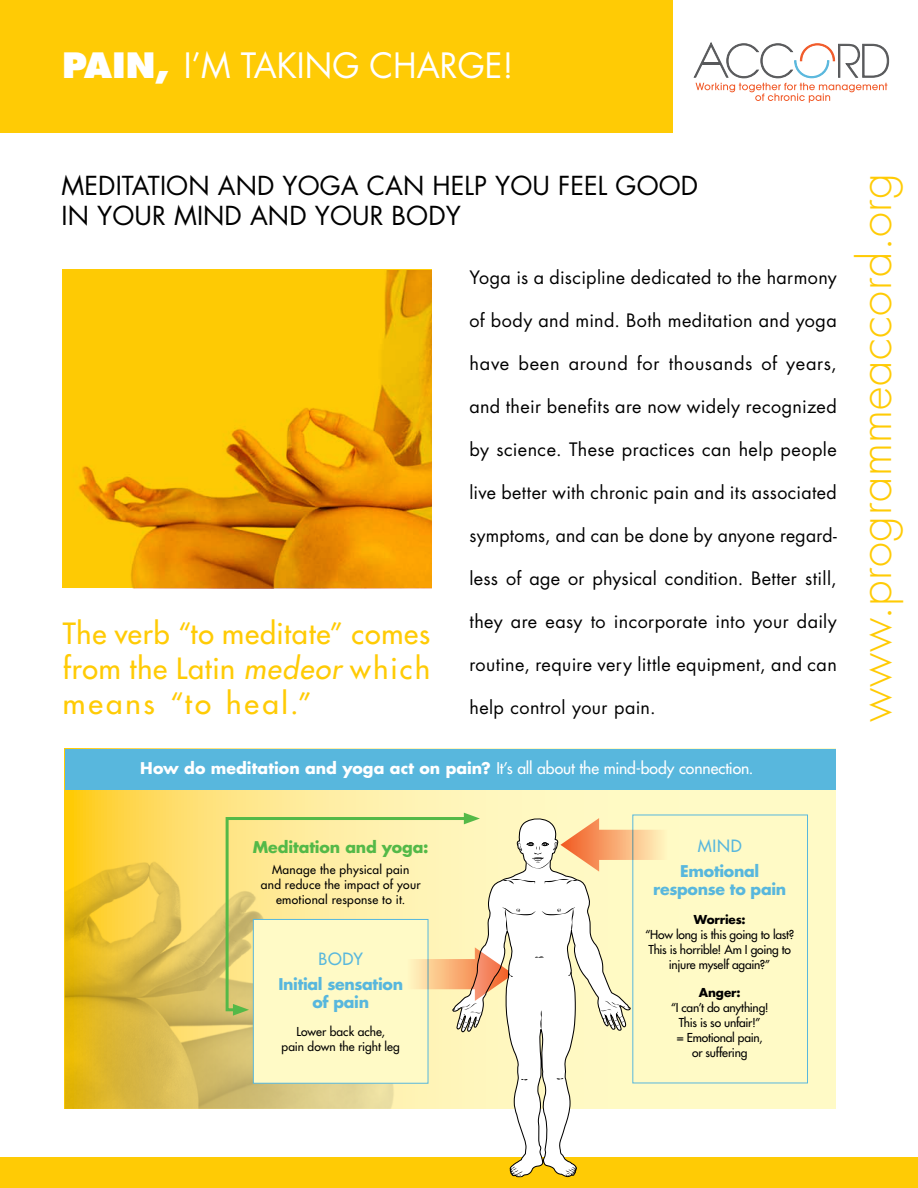
<style>
.page{position:relative;width:918px;height:1188px;background:#fff}
.page>*{position:absolute;margin:0;border:0;box-sizing:border-box;transform-origin:0 0}
.t1{font:300 45px "Futura";letter-spacing:.01em;color:#ffcb05}
.t2{font:34.05px "Futura";color:#fff}
.t3{font:28.5px/35.2px "Futura";letter-spacing:.035em;color:#ffcb05;text-align:justify}
.t4{font:25.5px/30px "Futura";letter-spacing:.005em;color:#000}
.t5{font:18px "Futura";letter-spacing:.025em;color:#000}
.t6{font:16.5px "Futura";letter-spacing:.045em;color:#58b7dd}
.t7{font:15.75px "Futura";letter-spacing:-.005em;color:#fff}
.t8{font:700 15.75px/18px "Futura";letter-spacing:-.02em;color:#58b7dd;text-align:center}
.t9{font:700 15.75px "Futura";letter-spacing:-.005em;color:#54b948}
.t10{font:12px/15px "Futura";letter-spacing:-.005em;color:#000;text-align:center}
.t11{font:12px/15px "Futura";letter-spacing:-.025em;color:#000;text-align:center}
.t12{font:12px/15px "Futura";letter-spacing:.025em;color:#000;text-align:center}
.t13{font:700 12px "Futura";letter-spacing:-.01em;color:#000}
.s1{font-weight:800}
.s2{font-style:italic}
.s3{font-weight:700}
</style>
<div class="page">
<div style="left:0;top:0;width:673px;height:132px;background:#ffcb05"></div>
<div style="left:0;top:1158px;width:918px;height:30px;background:#ffcb05"></div>
<div style="left:65px;top:749px;width:771px;height:360px;background:#fffac6"></div>
<div style="left:65px;top:749px;width:771px;height:40px;background:#58b7dd"></div>
<img style="left:65px;top:789px;width:432px;height:320px">
<svg style="left:452px;top:818px;width:179px;height:359px"></svg>
<svg style="left:601px;top:1001px;width:29px;height:25px"></svg>
<svg style="left:545px;top:879px;width:32px;height:5px"></svg>
<svg style="left:568px;top:972px;width:4px;height:4px"></svg>
<svg style="left:535px;top:956px;width:9px;height:2px"></svg>
<svg style="left:510px;top:1166px;width:13px;height:11px"></svg>
<svg style="left:540px;top:1010px;width:2px;height:19px"></svg>
<svg style="left:502px;top:907px;width:34px;height:26px"></svg>
<svg style="left:542px;top:907px;width:33px;height:25px"></svg>
<svg style="left:566px;top:1167px;width:10px;height:9px"></svg>
<svg style="left:503px;top:879px;width:32px;height:5px"></svg>
<svg style="left:557px;top:1078px;width:6px;height:2px"></svg>
<svg style="left:597px;top:1123px;width:14px;height:13px"></svg>
<div style="left:253px;top:919px;width:175px;height:165px;background:#fffac6;border:1px solid #58b7dd"></div>
<svg style="left:426px;top:947px;width:87px;height:81px"></svg>
<div style="left:633px;top:815px;width:175px;height:268px;border:1px solid #58b7dd"></div>
<svg style="left:518px;top:818px;width:145px;height:54px"></svg>
<svg style="left:224px;top:816px;width:249px;height:197px"></svg>
<svg style="left:464px;top:813px;width:16px;height:11px"></svg>
<svg style="left:233px;top:1004px;width:16px;height:12px"></svg>
<svg style="left:693px;top:42px;width:196px;height:61px"></svg>
<svg style="left:63px;top:269px;width:369px;height:319px;background:#f2b003"></svg>
<h2 class="t2" style="left:62px;top:42px;width:453px"><span class="s1">PAIN,</span> I ’m taking charge!</h2>
<h3 class="t4" style="left:62px;top:171px;width:638px">Meditation and yoga can help you feel good in your mind and your body</h3>
<h3 class="t3" style="left:63px;top:615px;width:369px">The verb “to meditate” comes from the Latin <span class="s2">medeor</span> which means “to heal.”</h3>
<p class="t5" style="left:469px;top:265px;width:369px">Yoga is a discipline dedicated to the harmony</p>
<p class="t5" style="left:469px;top:308px;width:369px">of body and mind. Both meditation and yoga</p>
<p class="t5" style="left:469px;top:351px;width:369px">have been around for thousands of years,</p>
<p class="t5" style="left:469px;top:394px;width:369px">and their benefits are now widely recognized</p>
<p class="t5" style="left:469px;top:437px;width:369px">by science. These practices can help people</p>
<p class="t5" style="left:469px;top:480px;width:369px">live better with chronic pain and its associated</p>
<p class="t5" style="left:469px;top:523px;width:369px">symptoms, and can be done by anyone regard-</p>
<p class="t5" style="left:469px;top:566px;width:369px">less of age or physical condition. Better still,</p>
<p class="t5" style="left:469px;top:609px;width:369px">they are easy to incorporate into your daily</p>
<p class="t5" style="left:469px;top:652px;width:369px">routine, require very little equipment, and can</p>
<p class="t5" style="left:469px;top:695px;width:188px">help control your pain.</p>
<p class="t7" style="left:140px;top:758px;width:615px"><span class="s3">How do meditation and yoga act on pain?</span> It’s all about the mind-body connection.</p>
<h1 class="t1" style="left:846px;top:722px;width:550px;rotate:-90deg">www.programmeaccord.org</h1>
<p class="t9" style="left:253px;top:836px;width:177px">Meditation and yoga:</p>
<p class="t12" style="left:261px;top:862px;width:161px">Manage the physical pain and reduce the impact of your emotional response to it.</p>
<p class="t6" style="left:319px;top:948px;width:46px">BODY</p>
<p class="t8" style="left:278px;top:974px;width:126px">Initial sensation of pain</p>
<p class="t10" style="left:282px;top:1024px;width:120px">Lower back ache,<br>pain down the right leg</p>
<p class="t6" style="left:698px;top:836px;width:44px">Mind</p>
<p class="t8" style="left:653px;top:862px;width:134px">Emotional response to pain</p>
<p class="t13" style="left:694px;top:911px;width:53px">Worries:</p>
<p class="t11" style="left:645px;top:927px;width:151px">“How long is this going to last?<br>This is horrible! Am I going to injure myself again?”</p>
<p class="t13" style="left:699px;top:984px;width:43px">Anger:</p>
<p class="t10" style="left:671px;top:1000px;width:100px">“I can’t do anything!<br>This is so unfair!”<br>= Emotional pain, or suffering</p>
</div>
